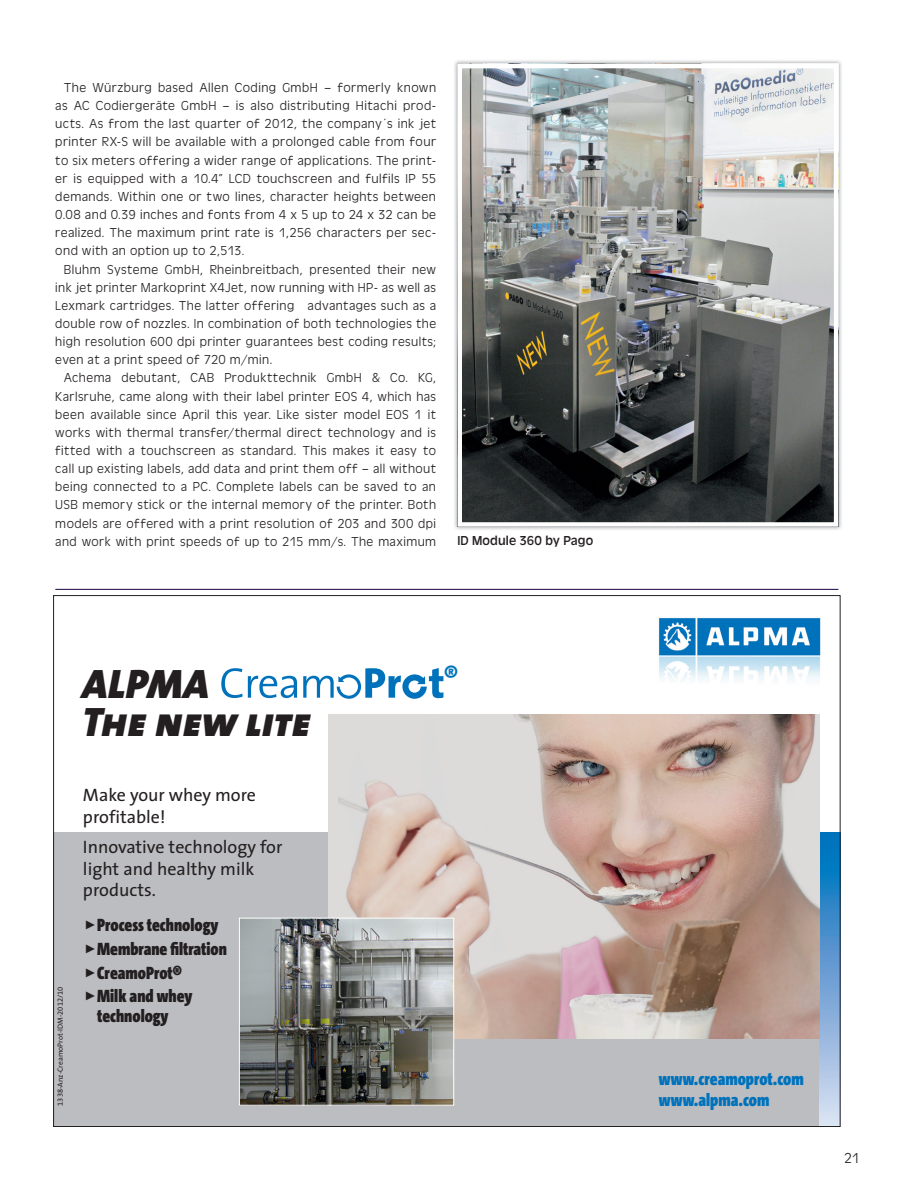
<style>
.page{position:relative;width:915px;height:1191px;background:#fff}
.page>*{position:absolute;margin:0;border:0;box-sizing:border-box;transform-origin:0 0}
.t1{font:italic 41.4px/37.8px "TS Black Caps";color:#231f20}
.t2{font:italic 700 27px "TS";color:#0072bc}
.t3{font:18px/21.6px "TS Sans Plain";color:#231f20}
.t4{font:900 18px/23.7px "The Sans Cd LF9";color:#231f20}
.t5{font:900 18px/21px "The Sans Cd LF9";color:#0072bc}
.t6{font:300 15px "Antigone";color:#231f20}
.t7{font:300 13.5px/18.1px "Antigone";letter-spacing:.03em;color:#231f20;text-align:justify}
.t8{font:13.5px "Antigone";letter-spacing:.01em;color:#231f20}
.t9{font:7.5px "TS Sans Plain";color:#231f20}
.s1{font-family:"FF Dingbests";font-weight:400}
</style>
<div class="page">
<img style="left:454px;top:60px;width:388px;height:470px">
<img style="left:462px;top:69px;width:371px;height:453px">
<div style="left:457px;top:64px;width:381px;height:463px;border:4px solid #fff"></div>
<div style="left:53px;top:833px;width:787px;height:293px;background:#bcbdc0"></div>
<svg style="left:819px;top:833px;width:19px;height:291px;background:#6da4d3"></svg>
<img style="left:658px;top:617px;width:162px;height:64px">
<img style="left:328px;top:714px;width:491px;height:324px">
<img style="left:241px;top:919px;width:211px;height:184px">
<div style="left:239px;top:917px;width:215px;height:188px;border:1px solid #fff"></div>
<svg style="left:221px;top:668px;width:21px;height:30px"></svg>
<svg style="left:248px;top:675px;width:49px;height:23px"></svg>
<svg style="left:303px;top:668px;width:140px;height:31px"></svg>
<hr style="left:55px;top:589px;width:783px;height:1px;background:#19023f">
<p class="t7" style="left:55px;top:79px;width:382px;text-indent:9px">The Würzburg based Allen Coding GmbH – formerly known as AC Codiergeräte GmbH – is also distributing Hitachi prod&shy;ucts. As from the last quarter of 2012, the company´s ink jet printer RX-S will be available with a prolonged cable from four to six meters offering a wider range of applications. The print&shy;er is equipped with a 10.4” LCD touchscreen and fulfils IP 55 demands. Within one or two lines, character heights between 0.08 and 0.39 inches and fonts from 4 x 5 up to 24 x 32 can be realized. The maximum print rate is 1,256 characters per sec&shy;ond with an option up to 2,513.</p>
<p class="t7" style="left:55px;top:260px;width:382px;text-indent:9px">Bluhm Systeme GmbH, Rheinbreitbach, presented their new ink jet printer Markoprint X4Jet, now running with HP- as well as Lexmark cartridges. The latter offering advantages such as a double row of nozzles. In combination of both technologies the high resolution 600 dpi printer guarantees best coding results; even at a print speed of 720 m/min.</p>
<p class="t7" style="left:55px;top:369px;width:382px;text-indent:9px">Achema debutant, CAB Produkttechnik GmbH &amp; Co. KG, Karlsruhe, came along with their label printer EOS 4, which has been available since April this year. Like sister model EOS 1 it works with thermal transfer/thermal direct technology and is fitted with a touchscreen as standard. This makes it easy to call up existing labels, add data and print them off – all without being connected to a PC. Complete labels can be saved to an USB memory stick or the internal memory of the printer. Both models are offered with a print resolution of 203 and 300 dpi and work with print speeds of up to 215 mm/s. The maximum</p>
<p class="t8" style="left:457px;top:533px;width:137px">ID Module 360 by Pago</p>
<h1 class="t1" style="left:82px;top:664px;width:230px">ALPMA<br>The new lite</h1>
<h2 class="t2" style="left:442px;top:654px;width:16px">®</h2>
<p class="t9" style="left:54px;top:1105px;width:120px;rotate:-90deg">1338-Anz-CreamoProt-IDM-2012/10</p>
<h3 class="t3" style="left:83px;top:784px;width:174px">Make your whey more profitable!</h3>
<h3 class="t3" style="left:83px;top:835px;width:201px">Innovative technology for light and healthy milk products.</h3>
<h3 class="t4" style="left:84px;top:913px;width:144px"><span class="s1">&gt;</span>Process technology <span class="s1">&gt;</span>Membrane filtration <span class="s1">&gt;</span>CreamoProt® <span class="s1">&gt;</span>Milk and whey</h3>
<h3 class="t4" style="left:97px;top:1004px;width:73px">technology</h3>
<h3 class="t5" style="left:658px;top:1068px;width:146px">www.creamoprot.com www.alpma.com</h3>
<p class="t6" style="left:843px;top:1150px;width:17px">21</p>
</div>
